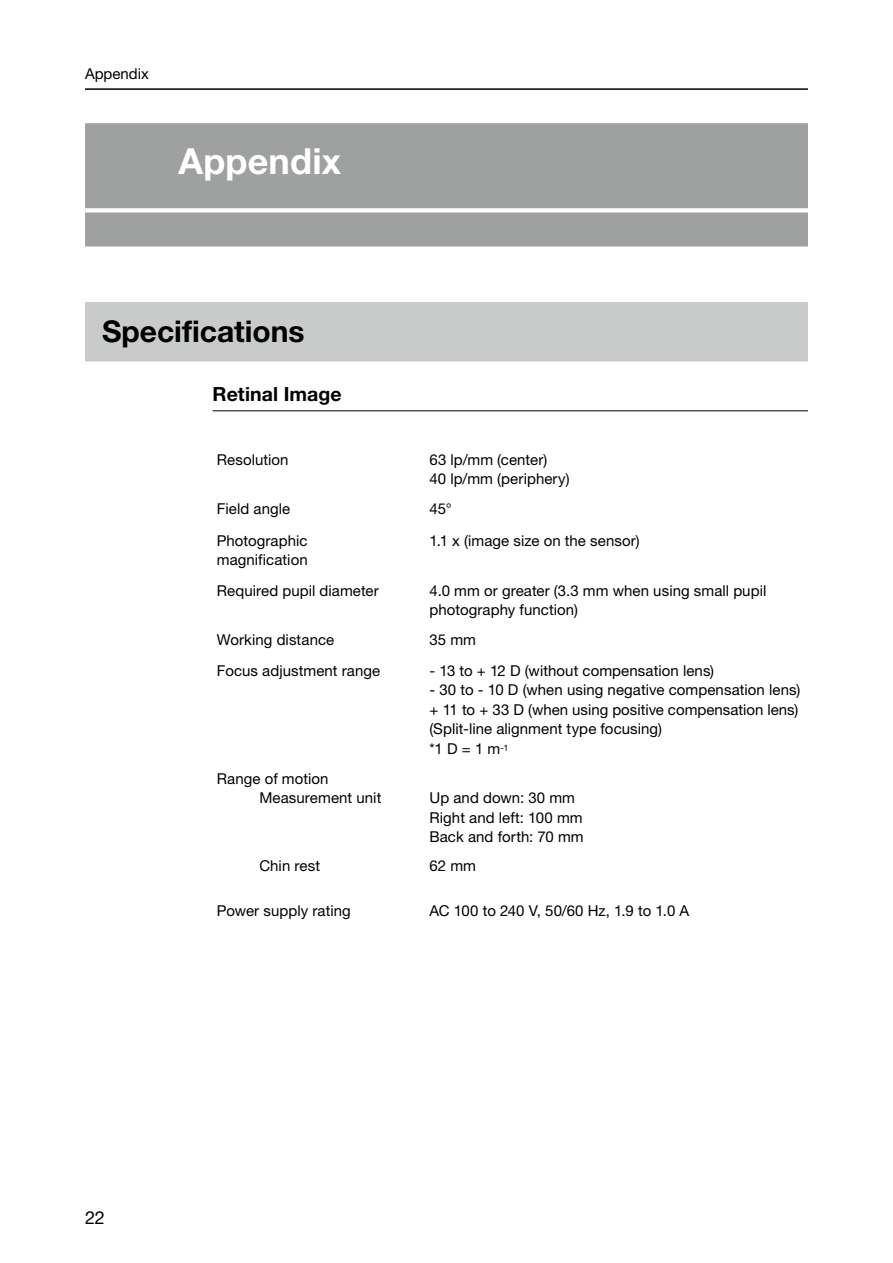
<style>
.page{position:relative;width:893px;height:1263px;background:#fff}
.page>*{position:absolute;margin:0;border:0;box-sizing:border-box;transform-origin:0 0}
.t1{font:700 36px "Helvetica Neue LT Std";letter-spacing:.005em;color:#fff}
.t2{font:700 30px "Helvetica Neue LT Std";color:#000}
.t3{font:700 19.5px "Helvetica Neue LT Std";letter-spacing:.005em;color:#000}
.t4{font:18px "Helvetica Neue LT Std";color:#000}
.t5{font:15px/19.5px "Helvetica Neue LT Std";letter-spacing:.005em;color:#000}
</style>
<div class="page">
<hr style="left:85px;top:88px;width:723px;height:2px;background:#000">
<div style="left:85px;top:123px;width:723px;height:123px;background:#9fa0a0"></div>
<svg style="left:85px;top:208px;width:723px;height:4px;background:#f9f9f9"></svg>
<div style="left:85px;top:302px;width:723px;height:60px;background:#c9caca"></div>
<hr style="left:213px;top:410px;width:595px;height:1px;background:#000">
<p class="t5" style="left:85px;top:64px;width:65px">Appendix</p>
<h1 class="t1" style="left:179px;top:139px;width:164px">Appendix</h1>
<h2 class="t2" style="left:102px;top:312px;width:204px">Specifications</h2>
<h3 class="t3" style="left:213px;top:382px;width:131px">Retinal Image</h3>
<p class="t5" style="left:217px;top:449px;width:73px">Resolution</p>
<p class="t5" style="left:429px;top:449px;width:142px">63 lp/mm (center)<br>40 lp/mm (periphery)</p>
<p class="t5" style="left:217px;top:499px;width:75px">Field angle</p>
<p class="t5" style="left:429px;top:499px;width:24px">45°</p>
<p class="t5" style="left:217px;top:530px;width:92px">Photographic magnification</p>
<p class="t5" style="left:429px;top:530px;width:212px">1.1 x (image size on the sensor)</p>
<p class="t5" style="left:217px;top:580px;width:163px">Required pupil diameter</p>
<p class="t5" style="left:429px;top:580px;width:338px">4.0 mm or greater (3.3 mm when using small pupil photography function)</p>
<p class="t5" style="left:217px;top:630px;width:119px">Working distance</p>
<p class="t5" style="left:429px;top:630px;width:48px">35 mm</p>
<p class="t5" style="left:217px;top:660px;width:165px">Focus adjustment range</p>
<p class="t5" style="left:429px;top:660px;width:286px">- 13 to + 12 D (without compensation lens)</p>
<p class="t5" style="left:429px;top:680px;width:372px">- 30 to - 10 D (when using negative compensation lens) + 11 to + 33 D (when using positive compensation lens) (Split-line alignment type focusing)<br>*1 D = 1 m<sup>-1</sup></p>
<p class="t5" style="left:259px;top:769px;width:124px;text-indent:-43px">Range of motion<br>Measurement unit</p>
<p class="t5" style="left:429px;top:788px;width:156px">Up and down: 30 mm<br>Right and left: 100 mm<br>Back and forth: 70 mm</p>
<p class="t5" style="left:429px;top:856px;width:48px">62 mm</p>
<p class="t5" style="left:259px;top:856px;width:62px">Chin rest</p>
<p class="t5" style="left:217px;top:901px;width:135px">Power supply rating</p>
<p class="t5" style="left:429px;top:901px;width:261px">AC 100 to 240 V, 50/60 Hz, 1.9 to 1.0 A</p>
<p class="t4" style="left:85px;top:1206px;width:21px">22</p>
</div>
